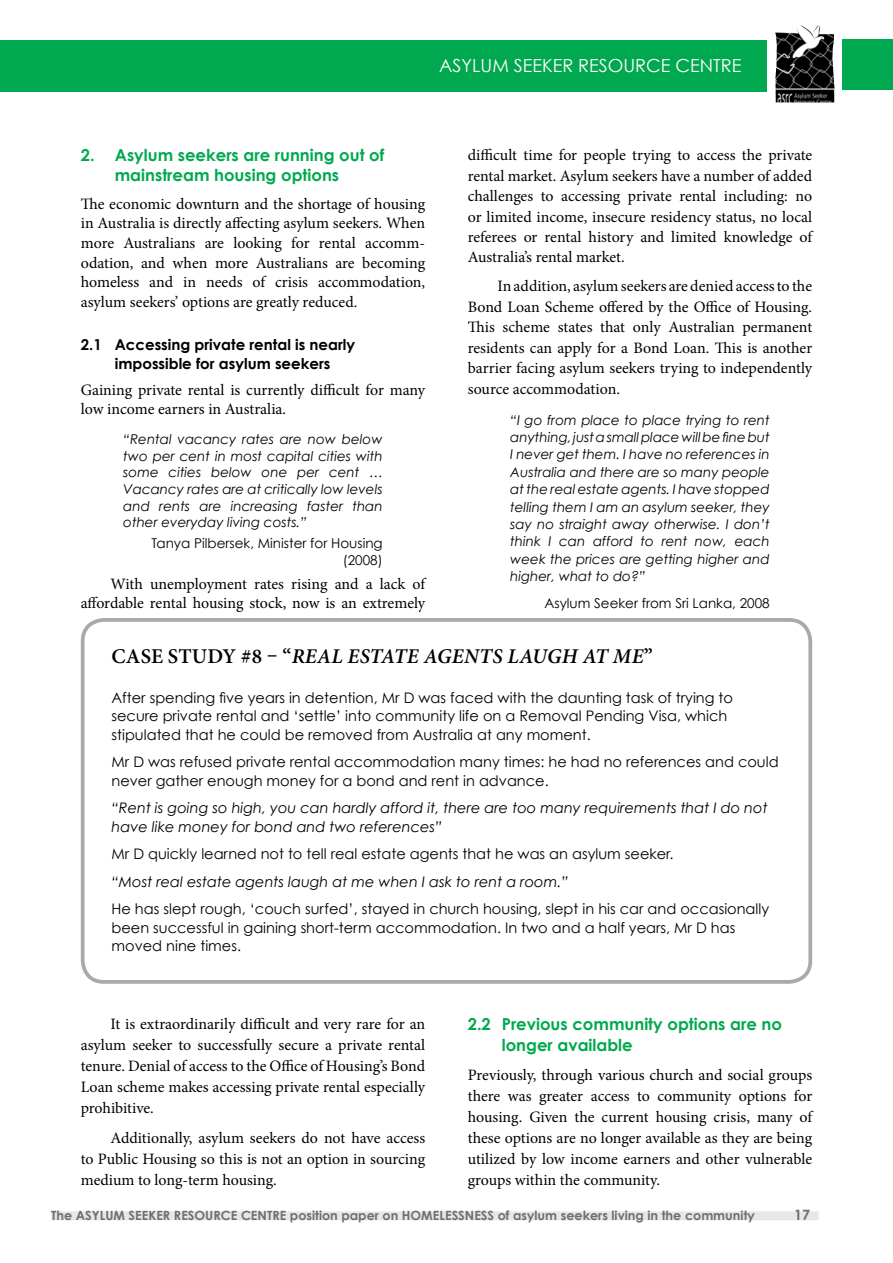
<style>
.page{position:relative;width:893px;height:1263px;background:#fff}
.page>*{position:absolute;margin:0;border:0;box-sizing:border-box;transform-origin:0 0}
.t1{font:italic 600 21px "Minion Pro";letter-spacing:.01em;color:#000}
.t2{font:18px "Century Gothic";color:#fff}
.t3{font:700 16.5px/19.6px "Century Gothic";color:#00a94f}
.t4{font:15.9px/20.4px "Minion Pro";letter-spacing:-.005em;color:#000;text-align:justify}
.t5{font:700 15px/18.1px "Century Gothic";color:#000}
.t6{font:14.55px/18.8px "Century Gothic";color:#000}
.t7{font:italic 14.55px/18.8px "Century Gothic";color:#000}
.t8{font:700 14.25px "Century Gothic";color:#6d6f71}
.t9{font:italic 13.5px/17.4px "Century Gothic";color:#000;text-align:justify}
.t10{font:13.5px/16.6px "Century Gothic";color:#000;text-align:right}
.t11{font:700 12.75px "Century Gothic";color:#6d6f71}
.s1{font-style:normal}
</style>
<div class="page">
<div style="left:0;top:40px;width:767px;height:52px;background:#00a94f"></div>
<div style="left:842px;top:40px;width:51px;height:50px;background:#00a94f"></div>
<img style="left:775px;top:26px;width:60px;height:76px">
<div style="left:51px;top:1211px;width:767px;height:9px;background:#e6e7e8"></div>
<div style="left:81px;top:618px;width:731px;height:366px;border:4px solid #a7a9ac;border-radius:21px"></div>
<p class="t2" style="left:439px;top:55px;width:301px">ASYLUM SEEKER RESOU RCE CENTRE</p>
<p class="t3" style="left:115px;top:145px;width:271px;text-indent:-34px">2. Asylum seekers are running out of mainstream housing options</p>
<p class="t4" style="left:81px;top:194px;width:346px;line-height:19.6px">The economic downturn and the shortage of housing in Australia is directly affecting asylum seekers. When more Australians are looking for rental accomm&shy;odation, and when more Australians are becoming homeless and in needs of crisis accommodation, asylum seekers’ options are greatly reduced.</p>
<p class="t5" style="left:115px;top:336px;width:242px;text-indent:-34px">2.1 Accessing private rental is nearly impossible for asylum seekers</p>
<p class="t4" style="left:81px;top:380px;width:346px;line-height:19.6px">Gaining private rental is currently difficult for many low income earners in Australia.</p>
<p class="t9" style="left:123px;top:431px;width:261px;line-height:16.6px">“Rental vacancy rates are now below two per cent in most capital cities with some cities below one per cent … Vacancy rates are at critically low levels and rents are increasing faster than other everyday living costs.”</p>
<p class="t10" style="left:151px;top:535px;width:233px">Tanya Pilbersek, Minister for Housing (2008)</p>
<p class="t4" style="left:81px;top:574px;width:346px;line-height:19.6px;text-align:right">With unemployment rates rising and a lack of affordable rental housing stock, now is an extremely</p>
<p class="t4" style="left:468px;top:145px;width:346px">difficult time for people trying to access the private rental market. Asylum seekers have a number of added challenges to accessing private rental including: no or limited income, insecure residency status, no local referees or rental history and limited knowledge of Australia’s rental market.</p>
<p class="t4" style="left:468px;top:276px;width:346px;text-indent:30px">In addition, asylum seekers are denied access to the Bond Loan Scheme offered by the Office of Housing.<br>This scheme states that only Australian permanent residents can apply for a Bond Loan. This is another barrier facing asylum seekers trying to independently source accommodation.</p>
<p class="t9" style="left:510px;top:411px;width:261px">“I go from place to place trying to rent anything, just a small place will be fine but I never get them. I have no references in Australia and there are so many people at the real estate agents. I have stopped telling them I am an asylum seeker, they say no straight away otherwise. I don’t think I can afford to rent now, each week the prices are getting higher and higher, what to do?”</p>
<p class="t10" style="left:544px;top:595px;width:227px">Asylum Seeker from Sri Lanka, 2008</p>
<h1 class="t1" style="left:112px;top:643px;width:543px"><span class="s1">CASE STUDY #8 – “</span>REAL ESTATE AGENTS LAUGH AT ME<span class="s1">”</span></h1>
<p class="t6" style="left:112px;top:688px;width:623px">After spending five years in detention, Mr D was faced with the daunting task of trying to secure private rental and ‘settle’ into community life on a Removal Pending Visa, which stipulated that he could be removed from Australia at any moment.</p>
<p class="t6" style="left:112px;top:752px;width:669px">Mr D was refused private rental accommodation many times: he had no references and could never gather enough money for a bond and rent in advance.</p>
<p class="t7" style="left:112px;top:798px;width:658px">“Rent is going so high, you can hardly afford it, there are too many requirements that I do not have like money for bond and two references”</p>
<p class="t6" style="left:112px;top:844px;width:564px">Mr D quickly learned not to tell real estate agents that he was an asylum seeker.</p>
<p class="t7" style="left:112px;top:872px;width:458px">“Most real estate agents laugh at me when I ask to rent a room.”</p>
<p class="t6" style="left:112px;top:899px;width:659px">He has slept rough, ‘couch surfed’, stayed in church housing, slept in his car and occasionally been successful in gaining short-term accommodation. In two and a half years, Mr D has moved nine times.</p>
<p class="t4" style="left:81px;top:1014px;width:346px;line-height:21px;text-indent:30px">It is extraordinarily difficult and very rare for an asylum seeker to successfully secure a private rental tenure. Denial of access to the Office of Housing’s Bond Loan scheme makes accessing private rental especially prohibitive.</p>
<p class="t4" style="left:81px;top:1127px;width:346px;line-height:21px;text-indent:30px">Additionally, asylum seekers do not have access to Public Housing so this is not an option in sourcing medium to long-term housing.</p>
<p class="t3" style="left:502px;top:1013px;width:282px;line-height:20.9px;text-indent:-34px">2.2 Previous community options are no longer available</p>
<p class="t4" style="left:468px;top:1065px;width:346px;line-height:20.9px">Previously, through various church and social groups there was greater access to community options for housing. Given the current housing crisis, many of these options are no longer available as they are being utilized by low income earners and other vulnerable groups within the community.</p>
<p class="t11" style="left:51px;top:1207px;width:705px">The ASYLUM SEEKER RESOURCE CENTRE position paper on HOMELESSNESS of asylum seekers living in the community</p>
<p class="t8" style="left:794px;top:1206px;width:17px">17</p>
</div>
